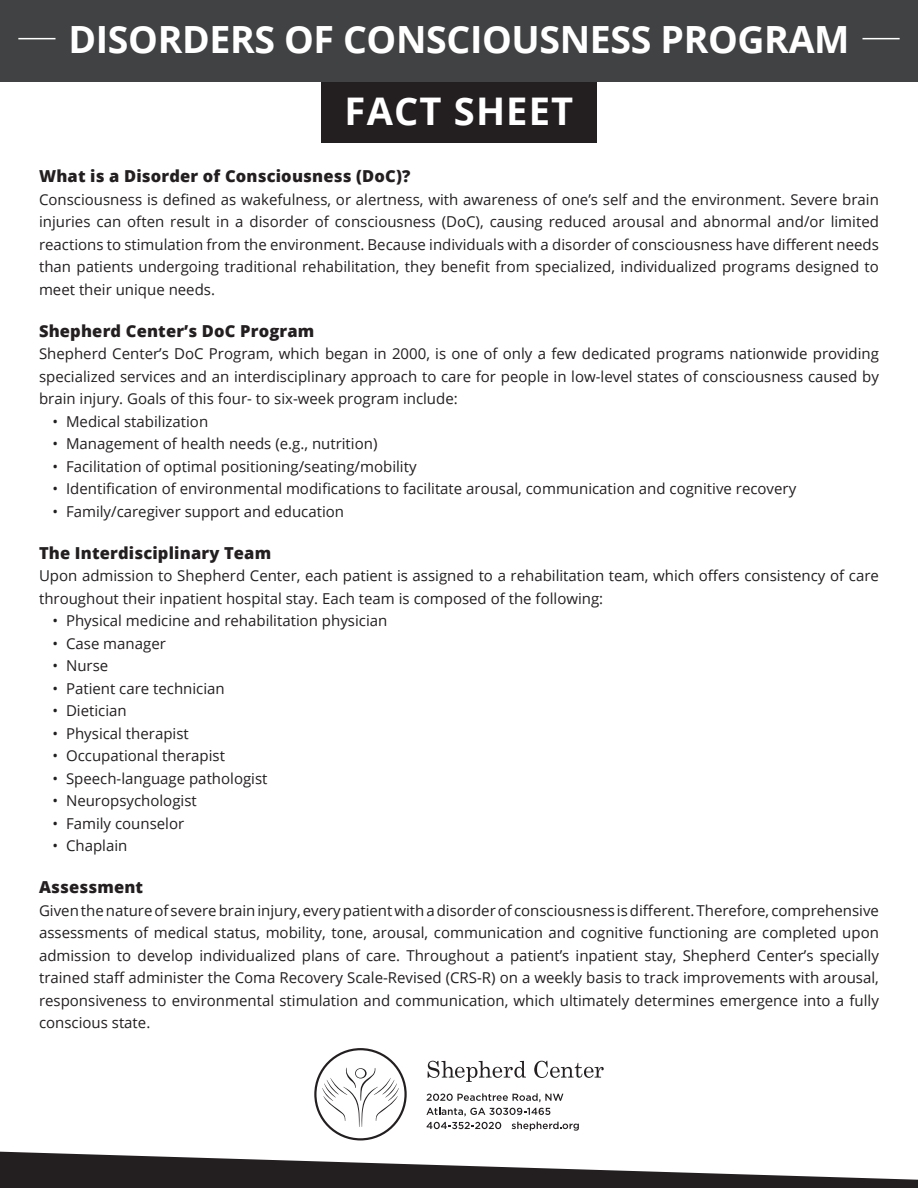
<style>
.page{position:relative;width:918px;height:1188px;background:#fff}
.page>*{position:absolute;margin:0;border:0;box-sizing:border-box;transform-origin:0 0}
.t1{font:700 38.1px "Open Sans";letter-spacing:.03em;color:#fff}
.t2{font:700 37.5px "Open Sans";letter-spacing:-.01em;color:#fff}
.t3{font:800 16.5px "Open Sans";letter-spacing:.01em;color:#231f20}
.t4{font:15px/22.5px "Open Sans";color:#231f20;text-align:justify}
</style>
<div class="page">
<div style="left:321px;top:0;width:276px;height:143px;background:#231f20"></div>
<div style="left:0;top:0;width:918px;height:82px;background:#414243"></div>
<svg style="left:0;top:1152px;width:918px;height:36px"></svg>
<hr style="left:863px;top:38px;width:37px;height:1px;background:#fff">
<hr style="left:18px;top:38px;width:37px;height:1px;background:#fff">
<svg style="left:314px;top:1048px;width:93px;height:92px"></svg>
<svg style="left:428px;top:1061px;width:98px;height:21px"></svg>
<svg style="left:534px;top:1061px;width:70px;height:17px"></svg>
<svg style="left:427px;top:1093px;width:136px;height:9px"></svg>
<svg style="left:426px;top:1108px;width:124px;height:8px"></svg>
<svg style="left:426px;top:1122px;width:75px;height:7px"></svg>
<svg style="left:512px;top:1122px;width:67px;height:9px"></svg>
<p class="t2" style="left:68px;top:13px;width:783px">DISORDERS OF CONSCIOUSNESS PROGRAM</p>
<p class="t1" style="left:345px;top:85px;width:230px">FACT SHEET</p>
<p class="t3" style="left:39px;top:164px;width:373px">What is a Disorder of Consciousness (DoC)?</p>
<p class="t4" style="left:39px;top:188px;width:841px">Consciousness is defined as wakefulness, or alertness, with awareness of one’s self and the environment. Severe brain injuries can often result in a disorder of consciousness (DoC), causing reduced arousal and abnormal and/or limited reactions to stimulation from the environment. Because individuals with a disorder of consciousness have different needs than patients undergoing traditional rehabilitation, they benefit from specialized, individualized programs designed to meet their unique needs.</p>
<p class="t3" style="left:39px;top:318px;width:277px">Shepherd Center’s DoC Program</p>
<p class="t4" style="left:39px;top:342px;width:841px">Shepherd Center’s DoC Program, which began in 2000, is one of only a few dedicated programs nationwide providing specialized services and an interdisciplinary approach to care for people in low-level states of consciousness caused by brain injury. Goals of this four- to six-week program include:</p>
<p class="t4" style="left:53px;top:410px;width:157px">• Medical stabilization</p>
<p class="t4" style="left:53px;top:432px;width:326px">• Management of health needs (e.g., nutrition)</p>
<p class="t4" style="left:53px;top:455px;width:366px">• Facilitation of optimal positioning/seating/mobility</p>
<p class="t4" style="left:53px;top:477px;width:745px">• Identification of environmental modifications to facilitate arousal, communication and cognitive recovery</p>
<p class="t4" style="left:53px;top:500px;width:293px">• Family/caregiver support and education</p>
<p class="t3" style="left:39px;top:540px;width:234px">The Interdisciplinary Team</p>
<p class="t4" style="left:39px;top:564px;width:841px">Upon admission to Shepherd Center, each patient is assigned to a rehabilitation team, which offers consistency of care throughout their inpatient hospital stay. Each team is composed of the following:</p>
<p class="t4" style="left:53px;top:609px;width:336px">• Physical medicine and rehabilitation physician</p>
<p class="t4" style="left:53px;top:632px;width:115px">• Case manager</p>
<p class="t4" style="left:53px;top:654px;width:57px">• Nurse</p>
<p class="t4" style="left:53px;top:677px;width:174px">• Patient care technician</p>
<p class="t4" style="left:53px;top:699px;width:76px">• Dietician</p>
<p class="t4" style="left:53px;top:722px;width:138px">• Physical therapist</p>
<p class="t4" style="left:53px;top:744px;width:174px">• Occupational therapist</p>
<p class="t4" style="left:53px;top:767px;width:217px">• Speech-language pathologist</p>
<p class="t4" style="left:53px;top:789px;width:146px">• Neuropsychologist</p>
<p class="t4" style="left:53px;top:812px;width:133px">• Family counselor</p>
<p class="t4" style="left:53px;top:834px;width:76px">• Chaplain</p>
<p class="t3" style="left:39px;top:875px;width:106px">Assessment</p>
<p class="t4" style="left:39px;top:899px;width:841px">Given the nature of severe brain injury, every patient with a disorder of consciousness is different. Therefore, comprehensive assessments of medical status, mobility, tone, arousal, communication and cognitive functioning are completed upon admission to develop individualized plans of care. Throughout a patient’s inpatient stay, Shepherd Center’s specially trained staff administer the Coma Recovery Scale-Revised (CRS-R) on a weekly basis to track improvements with arousal, responsiveness to environmental stimulation and communication, which ultimately determines emergence into a fully conscious state.</p>
</div>
